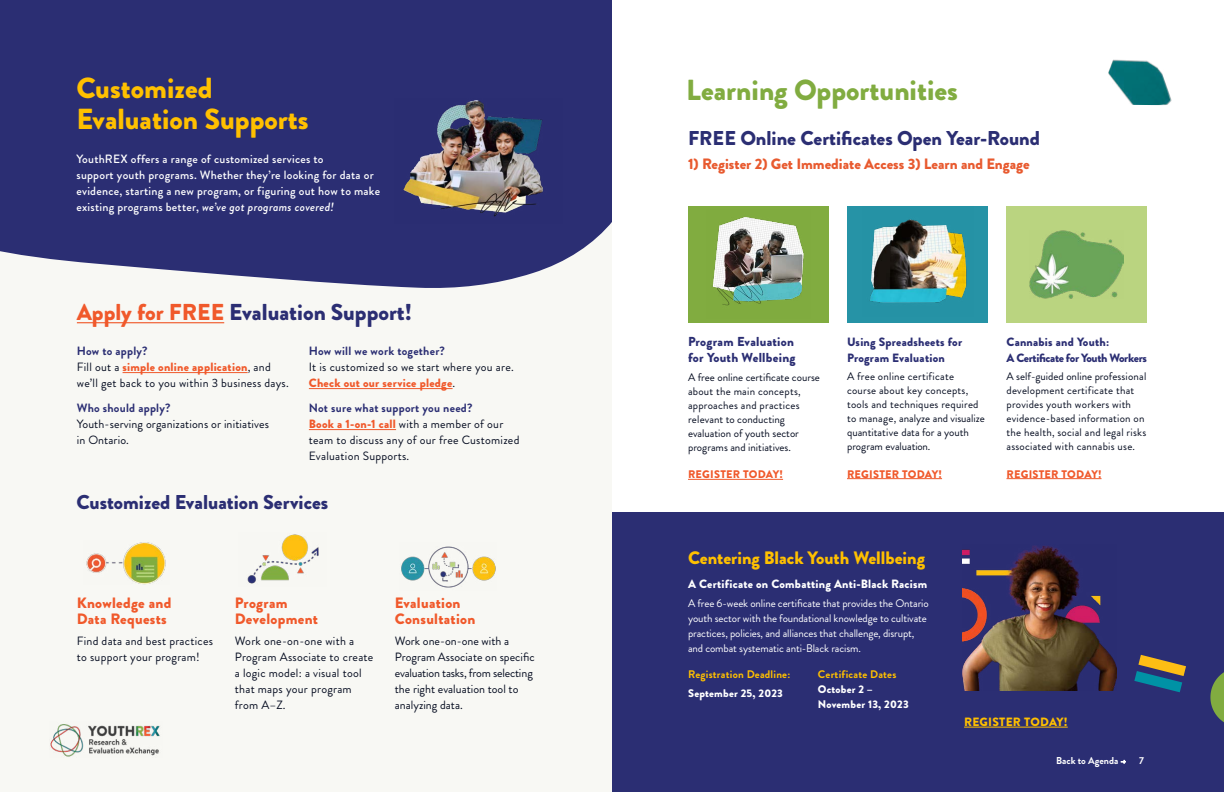
<style>
.page{position:relative;width:1224px;height:792px;background:#fff}
.page>*{position:absolute;margin:0;border:0;box-sizing:border-box;transform-origin:0 0}
.t1{font:900 29px/31px "Brandon Grotesque";color:#ffc000}
.t2{font:900 29px "Brandon Grotesque";color:#81ac40}
.t3{font:900 23px "Brandon Grotesque";color:#2b2e73}
.t4{font:900 20px "Brandon Grotesque";color:#2b2e73}
.t5{font:900 18px "Brandon Grotesque";color:#ffc000}
.t6{font:900 15px/16px "Brandon Grotesque";letter-spacing:.02em;color:#f0592b}
.t7{font:900 15px "Brandon Grotesque";color:#e85a2f}
.t8{font:900 13px/16px "Brandon Grotesque";letter-spacing:.02em;color:#2b2e73}
.t9{font:12px/16px "Brandon Grotesque";letter-spacing:.02em;color:#060d21}
.t10{font:500 12px/16px "Brandon Grotesque";letter-spacing:.02em;color:#fff}
.t11{font:12px/16px "Brandon Grotesque";color:#060d21}
.t12{font:900 12px/16px "Brandon Grotesque";letter-spacing:-.03em;color:#2b2e73}
.t13{font:900 12px "Brandon Grotesque";letter-spacing:.02em;color:#fff}
.t14{font:900 12px/16px "Brandon Grotesque";letter-spacing:.02em;color:#2b2e73}
.t15{font:700 12px "Brandon Grotesque";letter-spacing:.02em;color:#2b2e73}
.t16{font:900 12px "Brandon Grotesque";letter-spacing:.02em;color:#ffc000}
.t17{font:11px/14px "Brandon Grotesque";letter-spacing:.02em;color:#060d21}
.t18{font:11px/15px "Brandon Grotesque";letter-spacing:-.01em;color:#fff}
.t19{font:11px/14px "Brandon Grotesque";color:#060d21}
.t20{font:900 11px "Brandon Grotesque";letter-spacing:.02em;color:#f0592b}
.t21{font:900 11px/15px "Brandon Grotesque";letter-spacing:.02em;color:#fff}
.t22{font:700 11px "Brandon Grotesque";letter-spacing:.02em;color:#ffc000}
.t23{font:700 10px "Brandon Grotesque";color:#fff}
.s1{font-style:italic}
.s2{color:#f0592b}
.s3{font-weight:900;color:#f0592b}
.s4{font-weight:700;color:#2b2e73}
</style>
<div class="page">
<div style="left:612px;top:512px;width:612px;height:280px;background:#2b2e73"></div>
<img style="left:963px;top:546px;width:153px;height:144px">
<div style="left:0;top:0;width:612px;height:792px;background:#f5f5ef"></div>
<div style="left:0;top:0;width:612px;height:288px;background:#2b2e73"></div>
<hr style="left:688px;top:479px;width:95px;height:1px;background:#f0592b">
<hr style="left:847px;top:478px;width:95px;height:1px;background:#f0592b">
<hr style="left:1006px;top:478px;width:96px;height:1px;background:#f0592b">
<div style="left:688px;top:206px;width:141px;height:117px;background:#81ac40"></div>
<img style="left:712px;top:217px;width:92px;height:89px">
<div style="left:848px;top:206px;width:140px;height:117px;background:#2693a6"></div>
<img style="left:869px;top:219px;width:98px;height:84px">
<div style="left:1006px;top:206px;width:141px;height:117px;background:#bad480"></div>
<img style="left:1030px;top:230px;width:93px;height:68px">
<svg style="left:1134px;top:655px;width:52px;height:37px"></svg>
<svg style="left:1210px;top:672px;width:14px;height:50px"></svg>
<hr style="left:964px;top:727px;width:104px;height:1px;background:#ffc000">
<img style="left:1108px;top:59px;width:64px;height:46px">
<img style="left:86px;top:542px;width:80px;height:42px">
<img style="left:247px;top:534px;width:72px;height:50px">
<img style="left:401px;top:546px;width:95px;height:42px">
<hr style="left:123px;top:372px;width:125px;height:1px;background:#f0592b">
<img style="left:394px;top:98px;width:169px;height:126px">
<hr style="left:77px;top:322px;width:147px;height:1px;background:#f0592b">
<hr style="left:309px;top:388px;width:144px;height:1px;background:#f0592b">
<hr style="left:309px;top:429px;width:87px;height:1px;background:#f0592b">
<svg style="left:1120px;top:759px;width:6px;height:5px"></svg>
<img style="left:50px;top:724px;width:110px;height:33px">
<h1 class="t1" style="left:76px;top:73px;width:234px">Customized<br>Evaluation Supports</h1>
<p class="t10" style="left:76px;top:151px;width:305px">YouthREX offers a range of customized services to<br>support youth programs. Whether they’re looking for data or evidence, starting a new program, or figuring out how to make existing programs better, <span class="s1">we’ve got programs covered!</span></p>
<h2 class="t3" style="left:77px;top:296px;width:337px"><span class="s2">Apply for FREE</span> Evaluation Support!</h2>
<p class="t15" style="left:309px;top:343px;width:138px">How will we work together?</p>
<p class="t9" style="left:309px;top:359px;width:206px">It is customized so we start where you are.<br><span class="s3">Check out our service pledge</span>.</p>
<p class="t9" style="left:309px;top:400px;width:212px"><span class="s4">Not sure what support you need?<br></span><span class="s3">Book a 1-on-1 call</span> with a member of our team to discuss any of our free Customized<br>Evaluation Supports.</p>
<p class="t9" style="left:77px;top:343px;width:213px"><span class="s4">How to apply?<br></span>Fill out a <span class="s3">simple online application</span>, and we’ll get back to you within 3 business days.</p>
<p class="t15" style="left:77px;top:400px;width:95px">Who should apply?</p>
<p class="t9" style="left:77px;top:416px;width:194px">Youth-serving organizations or initiatives in Ontario.</p>
<h3 class="t4" style="left:76px;top:488px;width:253px">Customized Evaluation Services</h3>
<p class="t6" style="left:77px;top:595px;width:96px">Knowledge and<br>Data Requests</p>
<p class="t9" style="left:77px;top:633px;width:138px">Find data and best practices to support your program!</p>
<p class="t6" style="left:235px;top:595px;width:85px">Program<br>Development</p>
<p class="t9" style="left:235px;top:633px;width:140px">Work one-on-one with a<br>Program Associate to create a logic model: a visual tool that maps your program from A–Z.</p>
<p class="t6" style="left:395px;top:595px;width:82px">Evaluation<br>Consultation</p>
<p class="t11" style="left:395px;top:633px;width:141px">Work one-on-one with a<br>Program Associate on specific evaluation tasks, from selecting the right evaluation tool to analyzing data.</p>
<h1 class="t2" style="left:686px;top:69px;width:273px">Learning Opportunities</h1>
<h3 class="t4" style="left:688px;top:124px;width:353px">FREE Online Certificates Open Year-Round</h3>
<p class="t7" style="left:688px;top:154px;width:343px">1) Register 2) Get Immediate Access 3) Learn and Engage</p>
<p class="t8" style="left:688px;top:334px;width:109px">Program Evaluation for Youth Wellbeing</p>
<p class="t19" style="left:688px;top:370px;width:133px">A free online certificate course about the main concepts, approaches and practices relevant to conducting evaluation of youth sector programs and initiatives.</p>
<p class="t20" style="left:688px;top:467px;width:97px">REGISTER TODAY!</p>
<p class="t14" style="left:847px;top:334px;width:117px">Using Spreadsheets for<br>Program Evaluation</p>
<p class="t17" style="left:847px;top:369px;width:139px">A free online certificate course about key concepts, tools and techniques required to manage, analyze and visualize quantitative data for a youth program evaluation.</p>
<p class="t20" style="left:847px;top:466px;width:97px">REGISTER TODAY!</p>
<p class="t12" style="left:1006px;top:334px;width:142px">Cannabis and Youth:<br>A Certificate for Youth Workers</p>
<p class="t17" style="left:1006px;top:369px;width:141px">A self-guided online professional development certificate that provides youth workers with evidence-based information on the health, social and legal risks associated with cannabis use.</p>
<p class="t20" style="left:1006px;top:466px;width:97px">REGISTER TODAY!</p>
<h3 class="t5" style="left:688px;top:545px;width:239px">Centering Black Youth Wellbeing</h3>
<p class="t13" style="left:688px;top:575px;width:241px">A Certificate on Combatting Anti-Black Racism</p>
<p class="t18" style="left:688px;top:596px;width:242px">A free 6-week online certificate that provides the Ontario youth sector with the foundational knowledge to cultivate practices, policies, and alliances that challenge, disrupt, and combat systematic anti-Black racism.</p>
<p class="t22" style="left:688px;top:666px;width:104px">Registration Deadline:</p>
<p class="t21" style="left:688px;top:686px;width:96px">September 25, 2023</p>
<p class="t22" style="left:818px;top:666px;width:80px">Certificate Dates</p>
<p class="t21" style="left:818px;top:682px;width:92px">October 2 –<br>November 13, 2023</p>
<p class="t16" style="left:964px;top:713px;width:105px">REGISTER TODAY!</p>
<p class="t23" style="left:1056px;top:753px;width:64px">Back to Agenda</p>
<p class="t23" style="left:1139px;top:753px;width:6px">7</p>
</div>
